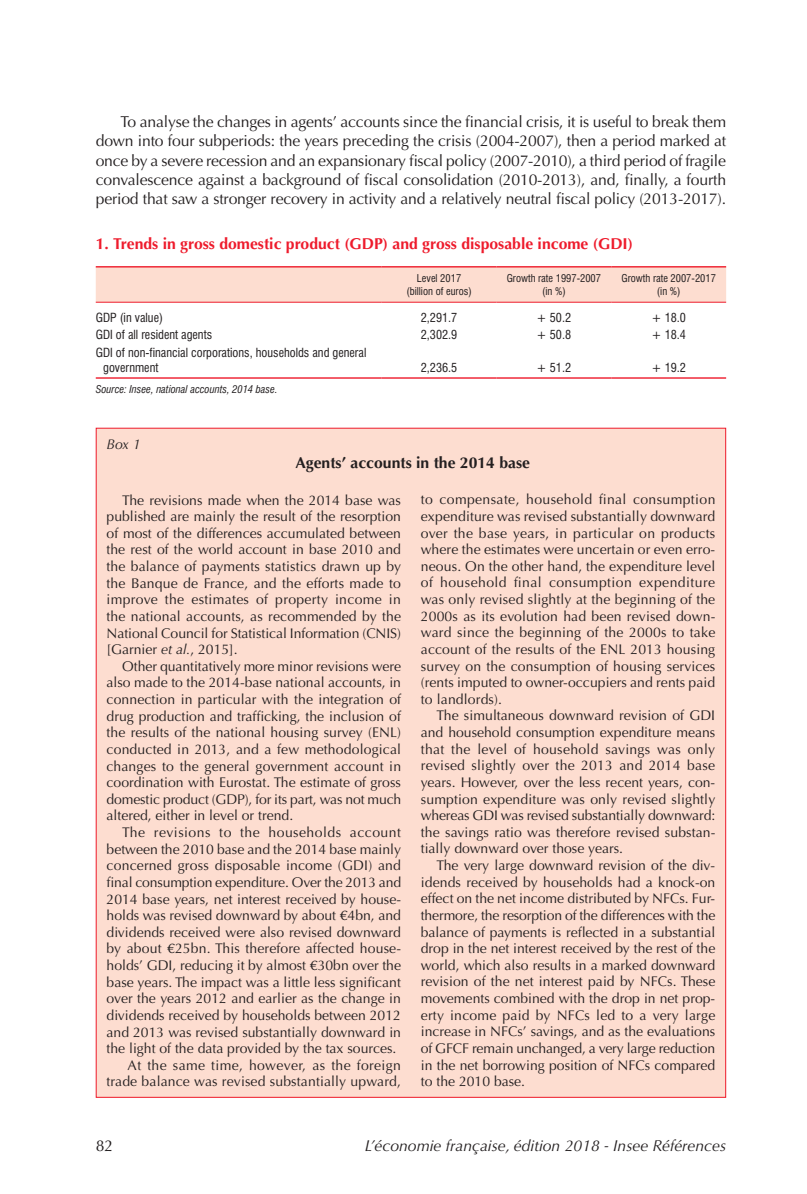
<style>
.page{position:relative;width:807px;height:1194px;background:#fff}
.page>*{position:absolute;margin:0;border:0;box-sizing:border-box;transform-origin:0 0}
.t1{font:15.75px/19.2px "Optima LT Std";letter-spacing:-.01em;color:#231f20;text-align:justify}
.t2{font:700 15.75px "Optima LT Std";color:#ee1b2c}
.t3{font:italic 15.75px "Optima LT Std";color:#231f20}
.t4{font:700 15.75px "Optima LT Std";color:#231f20}
.t5{font:14px/16.6px "Optima LT Std";color:#231f20;text-align:justify}
.t6{font:14px "Optima LT Std";letter-spacing:.035em;color:#231f20}
.t7{font:14px "Optima LT Std";letter-spacing:.025em;color:#231f20}
.t8{font:italic 14px "Optima LT Std";color:#231f20}
.t9{font:condensed 12.25px/14.7px "Swiss 721 BT";color:#231f20}
.t10{font:condensed 10.5px/12.6px "Swiss 721 BT";color:#231f20;text-align:center}
.t11{font:italic condensed 10.5px "Swiss 721 BT";color:#231f20}
.s1{font-style:italic}
</style>
<div class="page">
<div style="left:96px;top:428px;width:629px;height:669px;background:#fdddd0"></div>
<div style="left:96px;top:267px;width:630px;height:35px;background:#fdddd0"></div>
<hr style="left:96px;top:266px;width:285px;height:1px;background:#ee1b2c">
<hr style="left:96px;top:302px;width:285px;height:1px;background:#ee1b2c">
<hr style="left:381px;top:266px;width:115px;height:1px;background:#ee1b2c">
<hr style="left:381px;top:302px;width:115px;height:1px;background:#ee1b2c">
<hr style="left:496px;top:266px;width:115px;height:1px;background:#ee1b2c">
<hr style="left:496px;top:302px;width:115px;height:1px;background:#ee1b2c">
<hr style="left:611px;top:266px;width:115px;height:1px;background:#ee1b2c">
<hr style="left:611px;top:302px;width:115px;height:1px;background:#ee1b2c">
<hr style="left:96px;top:377px;width:285px;height:2px;background:#ee1b2c">
<hr style="left:381px;top:377px;width:115px;height:2px;background:#ee1b2c">
<hr style="left:496px;top:377px;width:115px;height:2px;background:#ee1b2c">
<hr style="left:611px;top:377px;width:115px;height:2px;background:#ee1b2c">
<p class="t1" style="left:96px;top:112px;width:632px;text-indent:25px">To analyse the changes in agents’ accounts since the financial crisis, it is useful to break them down into four subperiods: the years preceding the crisis (2004‑2007), then a period marked at once by a severe recession and an expansionary fiscal policy (2007‑2010), a third period of fragile convalescence against a background of fiscal consolidation (2010‑2013), and, finally, a fourth period that saw a stronger recovery in activity and a relatively neutral fiscal policy (2013‑2017).</p>
<p class="t2" style="left:96px;top:235px;width:538px">1. Trends in gross domestic product (GDP) and gross disposable income (GDI)</p>
<p class="t10" style="left:406px;top:272px;width:67px">Level 2017 (billion of euros)</p>
<p class="t10" style="left:506px;top:272px;width:96px">Growth rate 1997-2007 (in %)</p>
<p class="t10" style="left:621px;top:272px;width:96px">Growth rate 2007-2017 (in %)</p>
<p class="t9" style="left:96px;top:310px;width:69px">GDP (in value)</p>
<p class="t9" style="left:421px;top:310px;width:38px">2,291.7</p>
<p class="t9" style="left:536px;top:310px;width:36px">+ 50.2</p>
<p class="t9" style="left:651px;top:310px;width:36px">+ 18.0</p>
<p class="t9" style="left:96px;top:327px;width:118px">GDI of all resident agents</p>
<p class="t9" style="left:421px;top:327px;width:38px">2,302.9</p>
<p class="t9" style="left:536px;top:327px;width:36px">+ 50.8</p>
<p class="t9" style="left:651px;top:327px;width:36px">+ 18.4</p>
<p class="t9" style="left:103px;top:345px;width:265px;text-indent:-7px">GDI of non-financial corporations, households and general government</p>
<p class="t9" style="left:421px;top:360px;width:38px">2,236.5</p>
<p class="t9" style="left:536px;top:360px;width:36px">+ 51.2</p>
<p class="t9" style="left:651px;top:360px;width:36px">+ 19.2</p>
<p class="t11" style="left:96px;top:383px;width:183px">Source: Insee, national accounts, 2014 base.</p>
<p class="t8" style="left:106px;top:436px;width:35px">Box 1</p>
<p class="t4" style="left:295px;top:453px;width:236px">Agents’ accounts in the 2014 base</p>
<p class="t5" style="left:106px;top:491px;width:296px;text-indent:16px">The revisions made when the 2014 base was published are mainly the result of the resorption of most of the differences accumulated between the rest of the world account in base 2010 and the balance of payments statistics drawn up by the Banque de France, and the efforts made to improve the estimates of property income in the national accounts, as recommended by the National Council for Statistical Information (CNIS) [Garnier <span class="s1">et al.</span>, 2015].</p>
<p class="t5" style="left:106px;top:658px;width:296px;text-indent:16px">Other quantitatively more minor revisions were also made to the 2014‑base national accounts, in connection in particular with the integration of drug production and trafficking, the inclusion of the results of the national housing survey (ENL) conducted in 2013, and a few methodological changes to the general government account in coordination with Eurostat. The estimate of gross domestic product (GDP), for its part, was not much altered, either in level or trend.</p>
<p class="t6" style="left:122px;top:824px;width:280px">The revisions to the households account</p>
<p class="t5" style="left:106px;top:840px;width:296px">between the 2010 base and the 2014 base mainly</p>
<p class="t5" style="left:106px;top:857px;width:296px">concerned gross disposable income (GDI) and</p>
<p class="t5" style="left:106px;top:874px;width:296px">final consumption expenditure. Over the 2013 and</p>
<p class="t5" style="left:106px;top:890px;width:296px">2014 base years, net interest received by house‑</p>
<p class="t5" style="left:106px;top:907px;width:296px">holds was revised downward by about €4bn, and</p>
<p class="t5" style="left:106px;top:924px;width:296px">dividends received were also revised downward</p>
<p class="t5" style="left:106px;top:940px;width:296px">by about €25bn. This therefore affected house‑</p>
<p class="t5" style="left:106px;top:957px;width:296px">holds’ GDI, reducing it by almost €30bn over the</p>
<p class="t5" style="left:106px;top:973px;width:296px">base years. The impact was a little less significant</p>
<p class="t5" style="left:106px;top:990px;width:296px">over the years 2012 and earlier as the change in</p>
<p class="t5" style="left:106px;top:1007px;width:296px">dividends received by households between 2012</p>
<p class="t5" style="left:106px;top:1023px;width:296px">and 2013 was revised substantially downward in</p>
<p class="t5" style="left:106px;top:1040px;width:291px">the light of the data provided by the tax sources.</p>
<p class="t7" style="left:128px;top:1056px;width:275px">At the same time, however, as the foreign</p>
<p class="t5" style="left:106px;top:1073px;width:296px">trade balance was revised substantially upward,</p>
<p class="t5" style="left:421px;top:491px;width:296px">to compensate, household final consumption expenditure was revised substantially downward over the base years, in particular on products where the estimates were uncertain or even erro‑ neous. On the other hand, the expenditure level of household final consumption expenditure was only revised slightly at the beginning of the 2000s as its evolution had been revised down‑ ward since the beginning of the 2000s to take account of the results of the ENL 2013 housing survey on the consumption of housing services (rents imputed to owner‑occupiers and rents paid to landlords).</p>
<p class="t5" style="left:421px;top:707px;width:296px;text-indent:16px">The simultaneous downward revision of GDI and household consumption expenditure means that the level of household savings was only revised slightly over the 2013 and 2014 base years. However, over the less recent years, con‑ sumption expenditure was only revised slightly whereas GDI was revised substantially downward: the savings ratio was therefore revised substan‑ tially downward over those years.</p>
<p class="t5" style="left:421px;top:857px;width:296px;text-indent:16px">The very large downward revision of the div‑ idends received by households had a knock‑on effect on the net income distributed by NFCs. Fur‑ thermore, the resorption of the differences with the balance of payments is reflected in a substantial drop in the net interest received by the rest of the world, which also results in a marked downward revision of the net interest paid by NFCs. These movements combined with the drop in net prop‑ erty income paid by NFCs led to a very large increase in NFCs’ savings, and as the evaluations of GFCF remain unchanged, a very large reduction in the net borrowing position of NFCs compared to the 2010 base.</p>
<p class="t1" style="left:96px;top:1136px;width:19px">82</p>
<p class="t3" style="left:365px;top:1136px;width:363px">L’économie française, édition 2018 - Insee Références</p>
</div>
